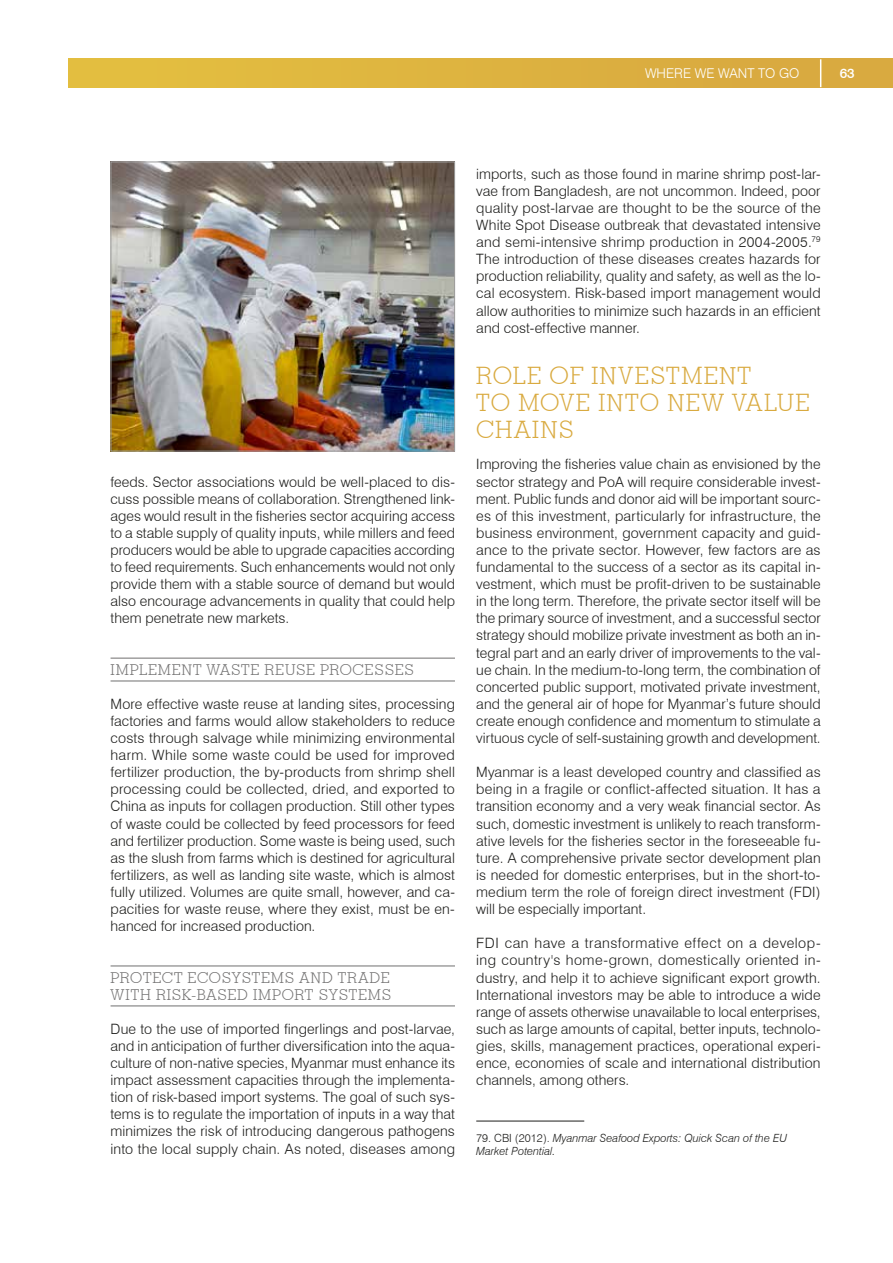
<style>
.page{position:relative;width:893px;height:1263px;background:#fff}
.page>*{position:absolute;margin:0;border:0;box-sizing:border-box;transform-origin:0 0}
.Title_1{font:300 24px/27px "Geometric Slab 703 BT";letter-spacing:.055em;color:#d9aa40}
.Title_3{font:300 15px/17.1px "Geometric Slab 703 BT";letter-spacing:.05em;color:#706f6f}
.Body_text{font:300 14.25px/17.1px "Swiss 721 BT";letter-spacing:.005em;color:#1d1d1b;text-align:justify}
.t1{font:300 13.5px "Swiss 721 BT";color:#fff}
.t2{font:500 13.5px "Swiss 721 BT";color:#fff}
.footnote_text{font:italic 300 11.25px/13.5px "Swiss 721 BT";color:#1d1d1b}
.s1{font-style:normal}
</style>
<div class="page">
<img style="left:113px;top:164px;width:340px;height:285px">
<div style="left:111px;top:162px;width:344px;height:289px;border:1px solid #9d9d9c"></div>
<div style="left:68px;top:58px;width:825px;height:29px;background:#ddb340"></div>
<svg style="left:820px;top:59px;width:1px;height:28px"></svg>
<hr style="left:111px;top:658px;width:344px;height:1px;background:#706f6f">
<hr style="left:111px;top:681px;width:344px;height:1px;background:#706f6f">
<hr style="left:111px;top:965px;width:344px;height:1px;background:#706f6f">
<hr style="left:111px;top:1005px;width:344px;height:1px;background:#706f6f">
<hr style="left:476px;top:1121px;width:108px;height:1px;background:#1d1d1b">
<p class="t1" style="left:645px;top:65px;width:156px">WHERE WE WANT TO GO</p>
<p class="t2" style="left:840px;top:65px;width:17px">63</p>
<p class="Body_text" style="left:111px;top:473px;width:346px">feeds. Sector associations would be well-placed to dis&shy;cuss possible means of collaboration. Strengthened link&shy;ages would result in the fisheries sector acquiring access to a stable supply of quality inputs, while millers and feed producers would be able to upgrade capacities according to feed requirements. Such enhancements would not only provide them with a stable source of demand but would also encourage advancements in quality that could help them penetrate new markets.</p>
<p class="Title_3" style="left:111px;top:661px;width:305px">IMPLEMENT WASTE REUSE PROCESSES</p>
<p class="Body_text" style="left:111px;top:695px;width:346px">More effective waste reuse at landing sites, processing factories and farms would allow stakeholders to reduce costs through salvage while minimizing environmental harm. While some waste could be used for improved fertilizer production, the by-products from shrimp shell processing could be collected, dried, and exported to China as inputs for collagen production. Still other types of waste could be collected by feed processors for feed and fertilizer production. Some waste is being used, such as the slush from farms which is destined for agricultural fertilizers, as well as landing site waste, which is almost fully utilized. Volumes are quite small, however, and ca&shy;pacities for waste reuse, where they exist, must be en&shy;hanced for increased production.</p>
<p class="Title_3" style="left:111px;top:969px;width:282px">PROTECT ECOSYSTEMS AND TRADE<br>WITH RISK-BASED IMPORT SYSTEMS</p>
<p class="Body_text" style="left:111px;top:1020px;width:346px">Due to the use of imported fingerlings and post-larvae, and in anticipation of further diversification into the aqua&shy;culture of non-native species, Myanmar must enhance its impact assessment capacities through the implementa&shy;tion of risk-based import systems. The goal of such sys&shy;tems is to regulate the importation of inputs in a way that minimizes the risk of introducing dangerous pathogens into the local supply chain. As noted, diseases among</p>
<p class="Body_text" style="left:476px;top:165px;width:346px">imports, such as those found in marine shrimp post-lar&shy;vae from Bangladesh, are not uncommon. Indeed, poor quality post-larvae are thought to be the source of the White Spot Disease outbreak that devastated intensive and semi-intensive shrimp production in 2004-2005.<sup>79<br></sup>The introduction of these diseases creates hazards for production reliability, quality and safety, as well as the lo&shy;cal ecosystem. Risk-based import management would allow authorities to minimize such hazards in an efficient and cost-effective manner.</p>
<p class="Title_1" style="left:476px;top:361px;width:335px">ROLE OF INVESTMENT<br>TO MOVE INTO NEW VALUE<br>CHAINS</p>
<p class="Body_text" style="left:476px;top:456px;width:346px">Improving the fisheries value chain as envisioned by the sector strategy and PoA will require considerable invest&shy;ment. Public funds and donor aid will be important sourc&shy;es of this investment, particularly for infrastructure, the business environment, government capacity and guid&shy;ance to the private sector. However, few factors are as fundamental to the success of a sector as its capital in&shy;vestment, which must be profit-driven to be sustainable in the long term. Therefore, the private sector itself will be the primary source of investment, and a successful sector strategy should mobilize private investment as both an in&shy;tegral part and an early driver of improvements to the val&shy;ue chain. In the medium-to-long term, the combination of concerted public support, motivated private investment, and the general air of hope for Myanmar’s future should create enough confidence and momentum to stimulate a virtuous cycle of self-sustaining growth and development.</p>
<p class="Body_text" style="left:476px;top:763px;width:346px">Myanmar is a least developed country and classified as being in a fragile or conflict-affected situation. It has a transition economy and a very weak financial sector. As such, domestic investment is unlikely to reach transform&shy;ative levels for the fisheries sector in the foreseeable fu&shy;ture. A comprehensive private sector development plan is needed for domestic enterprises, but in the short-to&shy;medium term the role of foreign direct investment (FDI) will be especially important.</p>
<p class="Body_text" style="left:476px;top:934px;width:346px">FDI can have a transformative effect on a develop&shy;ing country's home-grown, domestically oriented in&shy;dustry, and help it to achieve significant export growth.<br>International investors may be able to introduce a wide range of assets otherwise unavailable to local enterprises, such as large amounts of capital, better inputs, technolo&shy;gies, skills, management practices, operational experi&shy;ence, economies of scale and international distribution channels, among others.</p>
<p class="footnote_text" style="left:476px;top:1131px;width:312px"><span class="s1">79. CBI (2012).</span> Myanmar Seafood Exports: Quick Scan of the EU<br>Market Potential.</p>
</div>
